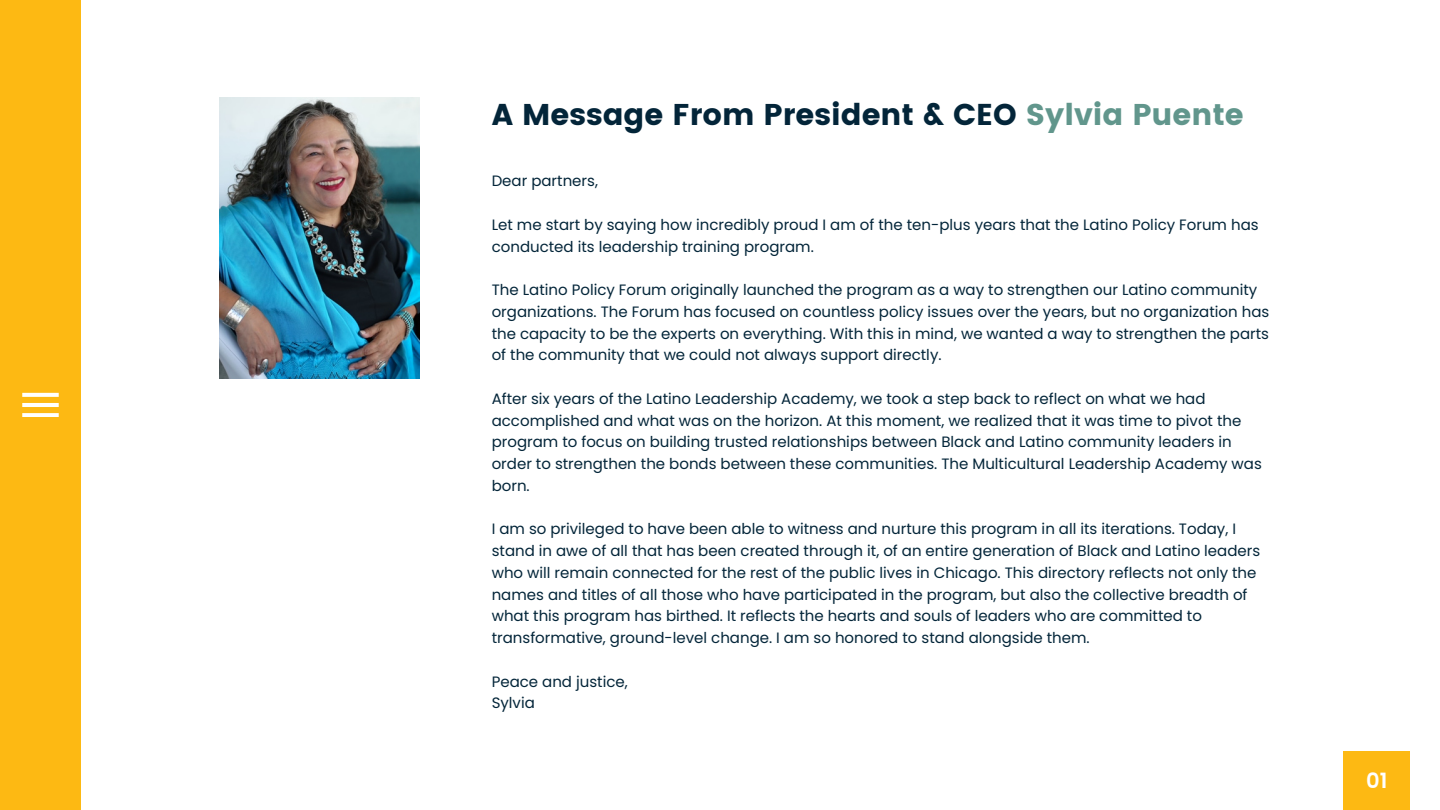
<style>
.page{position:relative;width:1440px;height:810px;background:#fff}
.page>*{position:absolute;margin:0;border:0;box-sizing:border-box;transform-origin:0 0}
.t1{font:30px "Poppins";color:#032539}
.t2{font:600 21px "Poppins";color:#fff}
.t3{font:15px/21.8px "Poppins";color:#032539}
.s1{color:#61968c}
</style>
<div class="page">
<div style="left:0;top:0;width:81px;height:810px;background:#fdb913"></div>
<svg style="left:22px;top:393px;width:37px;height:24px"></svg>
<div style="left:1343px;top:752px;width:67px;height:58px;background:#fdb913"></div>
<img style="left:219px;top:98px;width:201px;height:280px">
<p class="t1" style="left:492px;top:97px;width:754px">A Message From President &amp; CEO <span class="s1">Sylvia Puente</span></p>
<p class="t3" style="left:492px;top:170px;width:108px">Dear partners,</p>
<h1 class="t3" style="left:492px;top:214px;width:768px">Let me start by saying how incredibly proud I am of the ten-plus years that the Latino Policy Forum has conducted its leadership training program.</h1>
<p class="t3" style="left:492px;top:279px;width:779px">The Latino Policy Forum originally launched the program as a way to strengthen our Latino community organizations. The Forum has focused on countless policy issues over the years, but no organization has the capacity to be the experts on everything. With this in mind, we wanted a way to strengthen the parts of the community that we could not always support directly.</p>
<p class="t3" style="left:492px;top:388px;width:772px">After six years of the Latino Leadership Academy, we took a step back to reflect on what we had accomplished and what was on the horizon. At this moment, we realized that it was time to pivot the program to focus on building trusted relationships between Black and Latino community leaders in order to strengthen the bonds between these communities. The Multicultural Leadership Academy was born.</p>
<p class="t3" style="left:492px;top:518px;width:770px">I am so privileged to have been able to witness and nurture this program in all its iterations. Today, I stand in awe of all that has been created through it, of an entire generation of Black and Latino leaders who will remain connected for the rest of the public lives in Chicago. This directory reflects not only the names and titles of all those who have participated in the program, but also the collective breadth of what this program has birthed. It reflects the hearts and souls of leaders who are committed to transformative, ground-level change. I am so honored to stand alongside them.</p>
<p class="t3" style="left:492px;top:671px;width:138px">Peace and justice,</p>
<p class="t3" style="left:492px;top:692px;width:45px">Sylvia</p>
<p class="t2" style="left:1366px;top:766px;width:23px">01</p>
</div>
